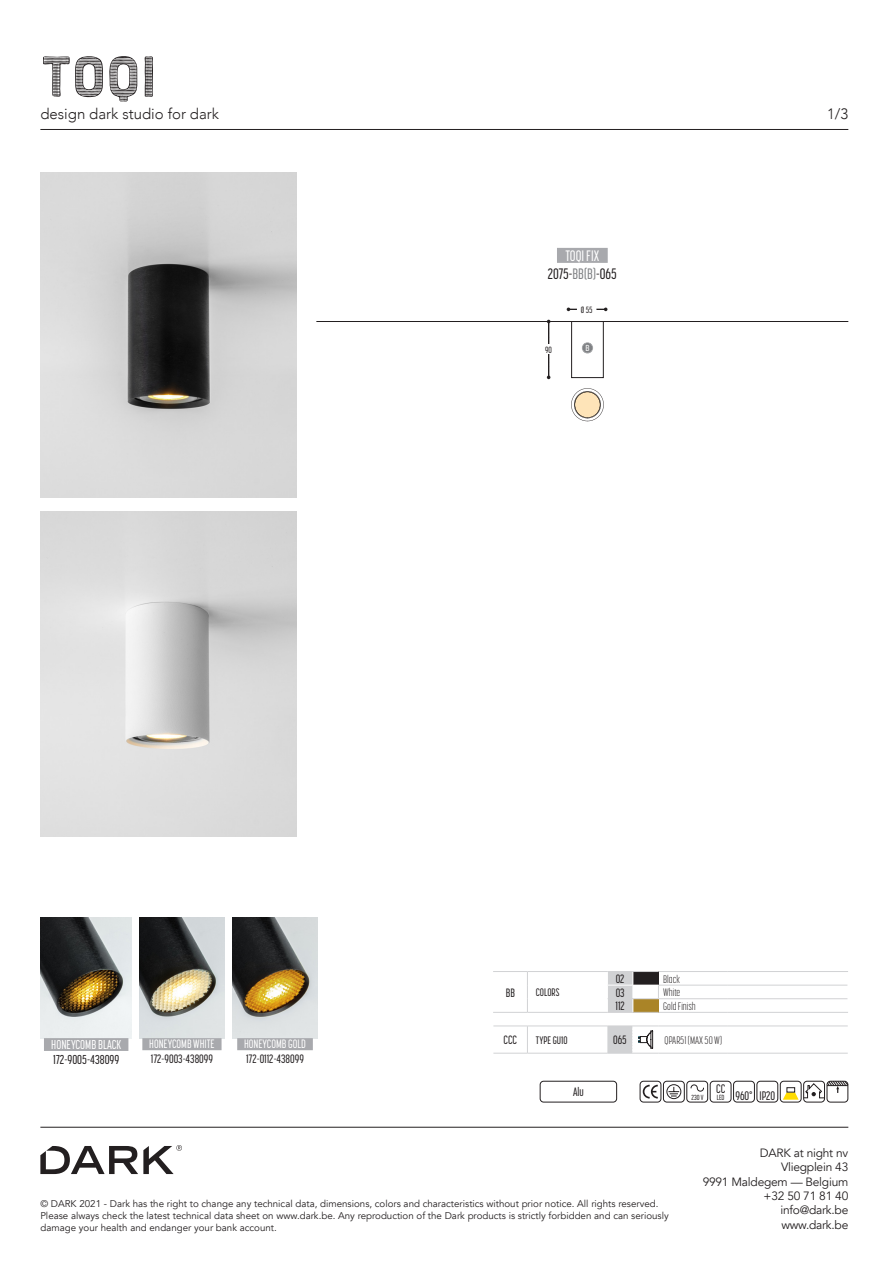
<style>
.page{position:relative;width:893px;height:1263px;background:#fff}
.page>*{position:absolute;margin:0;border:0;box-sizing:border-box;transform-origin:0 0}
.t1{font:60.3px "Bourton Hand Stripes C";color:#231f20}
.t2{font:300 15px "Avenir";color:#231f20}
.t3{font:500 15px "Korolev Compressed";color:#231f20}
.t4{font:500 15px "Korolev Compressed";color:#fff}
.t5{font:500 12.75px "Korolev Compressed";color:#231f20}
.t6{font:500 12.75px "Korolev Compressed";color:#fff}
.t7{font:500 12.3px "Korolev Compressed";letter-spacing:-.005em;color:#231f20}
.t8{font:12px "Avenir";letter-spacing:-.02em;color:#231f20}
.lamp{font:500 12px "Korolev Compressed";color:#231f20}
.t9{font:500 12px "Korolev Compressed";color:#fff}
.lamp-2{font:300 10.8px "Korolev Compressed";color:#231f20}
.t10{font:500 10.8px "Korolev Compressed";color:#231f20}
.t11{font:9.75px/12px "Avenir";color:#231f20}
.t12{font:500 9px "Korolev Compressed";color:#231f20}
.t13{font:500 8.7px "Korolev Condensed";color:#fff}
.t14{font:500 7.35px "Korolev Compressed";color:#231f20}
.s1{color:#808285}
</style>
<div class="page">
<hr style="left:40px;top:1127px;width:808px;height:1px;background:#231f20">
<hr style="left:40px;top:129px;width:808px;height:1px;background:#231f20">
<svg style="left:40px;top:1145px;width:142px;height:29px"></svg>
<svg style="left:493px;top:971px;width:355px;height:83px"></svg>
<div style="left:540px;top:1081px;width:77px;height:21px;border:1px solid #231f20;border-radius:3px"></div>
<div style="left:640px;top:1081px;width:21px;height:21px;border:1px solid #231f20;border-radius:3px"></div>
<svg style="left:643px;top:1085px;width:15px;height:13px"></svg>
<div style="left:663px;top:1081px;width:21px;height:21px;border:1px solid #231f20;border-radius:3px"></div>
<svg style="left:666px;top:1084px;width:15px;height:15px"></svg>
<svg style="left:690px;top:1084px;width:14px;height:8px"></svg>
<div style="left:687px;top:1081px;width:21px;height:21px;border:1px solid #231f20;border-radius:3px"></div>
<div style="left:757px;top:1081px;width:21px;height:21px;border:1px solid #231f20;border-radius:3px"></div>
<div style="left:733px;top:1081px;width:22px;height:21px;border:1px solid #231f20;border-radius:3px"></div>
<div style="left:780px;top:1081px;width:21px;height:21px;border:1px solid #231f20;border-radius:3px"></div>
<div style="left:803px;top:1081px;width:22px;height:21px;border:1px solid #231f20;border-radius:3px"></div>
<div style="left:827px;top:1081px;width:21px;height:21px;border:1px solid #231f20;border-radius:3px"></div>
<svg style="left:783px;top:1080px;width:65px;height:20px"></svg>
<div style="left:710px;top:1081px;width:21px;height:21px;border:1px solid #231f20;border-radius:3px"></div>
<img style="left:40px;top:172px;width:257px;height:325px">
<img style="left:40px;top:511px;width:257px;height:326px">
<div style="left:557px;top:248px;width:51px;height:15px;background:#a8a9ad"></div>
<svg style="left:582px;top:342px;width:11px;height:12px"></svg>
<svg style="left:567px;top:307px;width:40px;height:5px"></svg>
<svg style="left:547px;top:320px;width:3px;height:59px"></svg>
<div style="left:540px;top:345px;width:17px;height:9px;background:#fff"></div>
<div style="left:571px;top:321px;width:33px;height:57px;border:1px solid #231f20"></div>
<svg style="left:571px;top:388px;width:33px;height:33px"></svg>
<hr style="left:316px;top:321px;width:532px;height:1px;background:#231f20">
<img style="left:40px;top:917px;width:92px;height:122px">
<div style="left:44px;top:1038px;width:84px;height:13px;background:#a8a9ad"></div>
<img style="left:139px;top:917px;width:86px;height:122px">
<div style="left:142px;top:1038px;width:80px;height:12px;background:#a8a9ad"></div>
<img style="left:232px;top:917px;width:86px;height:122px">
<div style="left:237px;top:1038px;width:76px;height:12px;background:#a8a9ad"></div>
<p class="t1" style="left:40px;top:39px;width:119px">TOQI</p>
<p class="t2" style="left:40px;top:105px;width:180px">design dark studio for dark</p>
<p class="t2" style="left:827px;top:105px;width:23px">1/3</p>
<p class="t4" style="left:565px;top:247px;width:35px">TOQI FIX</p>
<p class="t3" style="left:548px;top:265px;width:71px">2075-<span class="s1">BB(B)</span>-065</p>
<p class="t12" style="left:545px;top:345px;width:8px">90</p>
<p class="t12" style="left:581px;top:305px;width:13px">Ø 55</p>
<p class="t13" style="left:585px;top:343px;width:6px">B</p>
<p class="t6" style="left:51px;top:1037px;width:71px">HONEYCOMB BLACK</p>
<p class="t5" style="left:53px;top:1053px;width:68px">172-9005-438099</p>
<p class="t9" style="left:149px;top:1038px;width:67px">HONEYCOMB WHITE</p>
<p class="lamp" style="left:151px;top:1052px;width:64px">172-9003-438099</p>
<p class="t9" style="left:244px;top:1038px;width:63px">HONEYCOMB GOLD</p>
<p class="lamp" style="left:246px;top:1052px;width:59px">172-0112-438099</p>
<p class="lamp" style="left:506px;top:986px;width:11px">BB</p>
<p class="t10" style="left:536px;top:986px;width:25px">COLORS</p>
<p class="lamp" style="left:616px;top:972px;width:10px">02</p>
<p class="lamp-2" style="left:663px;top:973px;width:18px">Black</p>
<p class="lamp" style="left:616px;top:986px;width:10px">03</p>
<p class="lamp-2" style="left:663px;top:986px;width:19px">White</p>
<p class="lamp" style="left:615px;top:999px;width:11px">112</p>
<p class="lamp-2" style="left:663px;top:1000px;width:34px">Gold Finish</p>
<p class="lamp" style="left:504px;top:1034px;width:15px">CCC</p>
<p class="t10" style="left:536px;top:1034px;width:33px">TYPE GU10</p>
<p class="lamp" style="left:613px;top:1034px;width:15px">065</p>
<p class="lamp-2" style="left:665px;top:1034px;width:59px">QPAR51 (MAX 50 W)</p>
<p class="lamp" style="left:573px;top:1085px;width:12px">Alu</p>
<p class="t7" style="left:716px;top:1082px;width:11px">CC</p>
<p class="t14" style="left:691px;top:1093px;width:13px">230 V</p>
<p class="t14" style="left:717px;top:1093px;width:9px">LED</p>
<p class="t7" style="left:735px;top:1089px;width:19px">960°</p>
<p class="t7" style="left:759px;top:1089px;width:17px">IP20</p>
<p class="t11" style="left:40px;top:1198px;width:620px">© DARK 2021 - Dark has the right to change any technical data, dimensions, colors and characteristics without prior notice. All rights reserved.</p>
<p class="t11" style="left:40px;top:1210px;width:630px">Please always check the latest technical data sheet on www.dark.be. Any reproduction of the Dark products is strictly forbidden and can seriously damage your health and endanger your bank account.</p>
<p class="t8" style="left:760px;top:1145px;width:90px">DARK at night nv</p>
<p class="t8" style="left:781px;top:1160px;width:69px">Vliegplein 43</p>
<p class="t8" style="left:703px;top:1174px;width:147px">9991 Maldegem — Belgium</p>
<p class="t8" style="left:764px;top:1189px;width:86px">+32 50 71 81 40</p>
<p class="t8" style="left:780px;top:1203px;width:69px">info@dark.be</p>
<p class="t8" style="left:781px;top:1217px;width:68px">www.dark.be</p>
</div>
